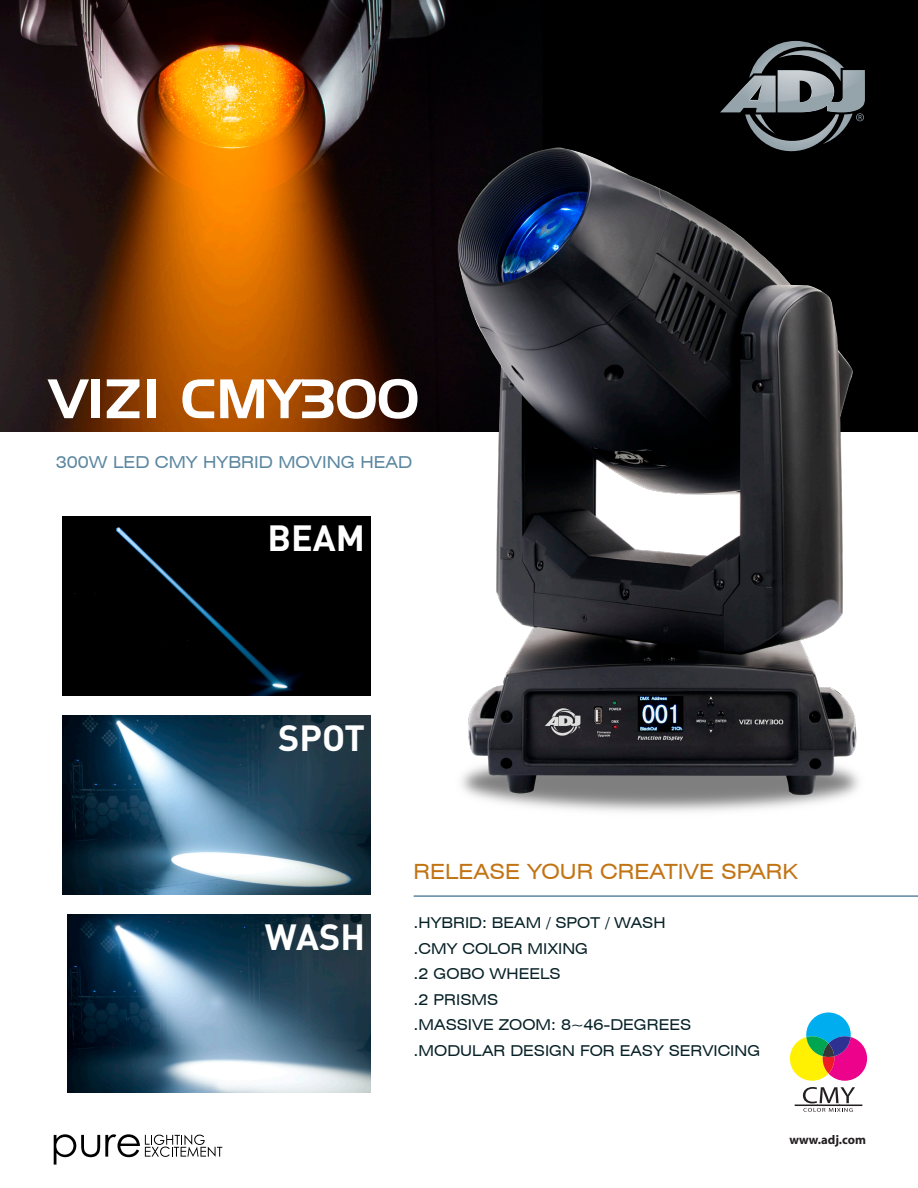
<style>
.page{position:relative;width:918px;height:1188px;background:#fff}
.page>*{position:absolute;margin:0;border:0;box-sizing:border-box;transform-origin:0 0}
.t1{font:54px "Handel Gothic BT";color:#fff}
.t2{font:700 36px "DIN Pro";color:#fff}
.t3{font:expanded 21px "Swiss 721 BT";color:#c27414}
.t4{font:expanded 16.5px "Swiss 721 BT";color:#5c87a1}
.t5{font:expanded 15px "Swiss 721 BT";color:#072127}
.t6{font:700 12.6px "Myriad";color:#231f20}
</style>
<div class="page">
<svg style="left:54px;top:1134px;width:168px;height:31px"></svg>
<img style="left:0;top:0;width:918px;height:432px">
<svg style="left:720px;top:41px;width:145px;height:73px;background:#51575a"></svg>
<img style="left:395px;top:114px;width:523px;height:698px">
<div style="left:63px;top:517px;width:307px;height:179px;background:#000"></div>
<img style="left:63px;top:716px;width:307px;height:178px">
<img style="left:68px;top:914px;width:302px;height:179px">
<svg style="left:795px;top:1087px;width:67px;height:25px"></svg>
<svg style="left:790px;top:1013px;width:77px;height:68px"></svg>
<hr style="left:414px;top:895px;width:504px;height:2px;background:#5c87a1">
<p class="t1" style="left:49px;top:366px;width:371px">VIZI CMY300</p>
<p class="t4" style="left:56px;top:453px;width:358px">300W LED CMY HYBRID MOVING HEAD</p>
<p class="t2" style="left:267px;top:514px;width:99px">BEAM</p>
<p class="t2" style="left:278px;top:713px;width:88px">SPOT</p>
<p class="t2" style="left:265px;top:913px;width:102px">WASH</p>
<p class="t3" style="left:414px;top:859px;width:386px">RELEASE YOUR CREATIVE SPARK</p>
<p class="t5" style="left:414px;top:914px;width:253px">.HYBRID: BEAM / SPOT / WASH</p>
<p class="t5" style="left:414px;top:939px;width:176px">.CMY COLOR MIXING</p>
<p class="t5" style="left:414px;top:965px;width:149px">.2 GOBO WHEELS</p>
<p class="t5" style="left:414px;top:990px;width:86px">.2 PRISMS</p>
<p class="t5" style="left:414px;top:1016px;width:279px">.MASSIVE ZOOM: 8~46-DEGREES</p>
<p class="t5" style="left:414px;top:1041px;width:348px">.MODULAR DESIGN FOR EASY SERVICING</p>
<p class="t6" style="left:790px;top:1133px;width:78px">www.adj.com</p>
</div>
